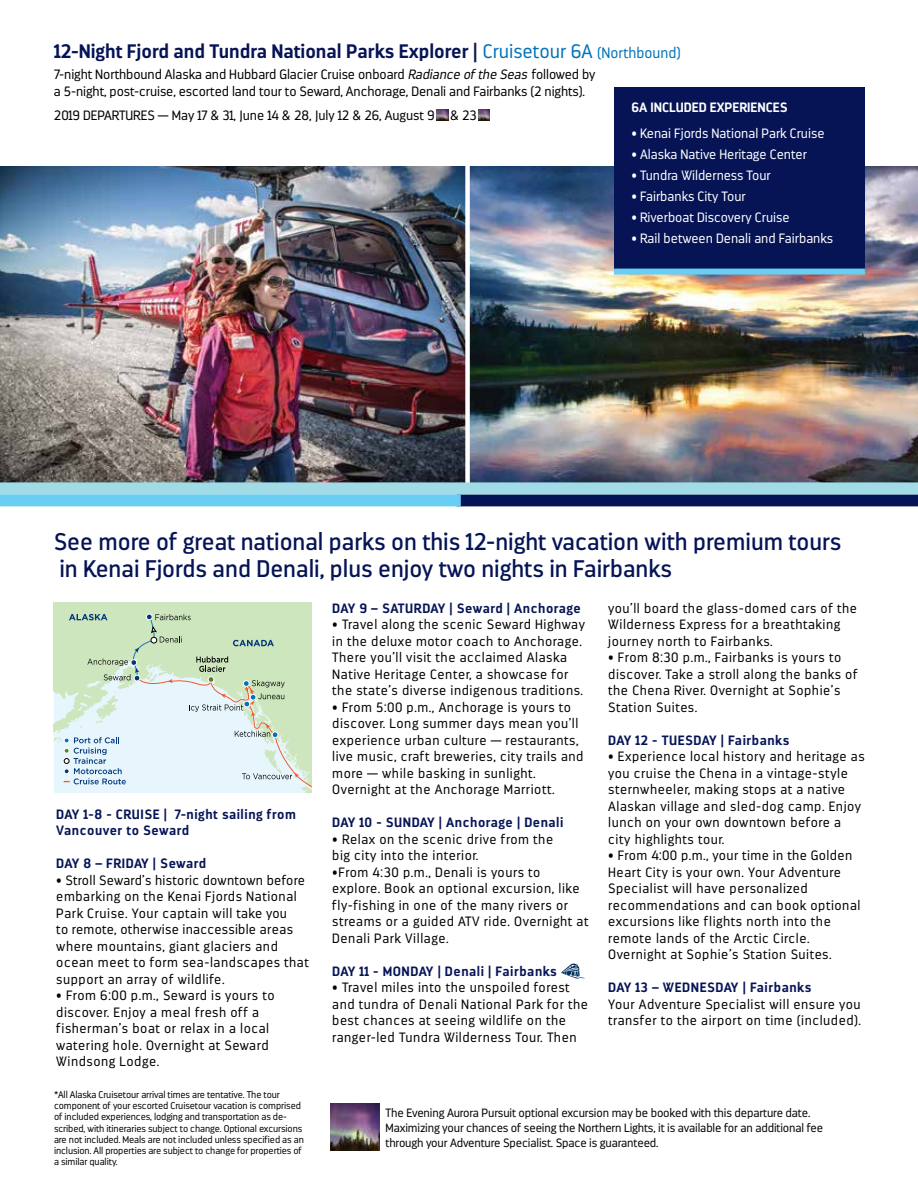
<style>
.page{position:relative;width:918px;height:1188px;background:#fff}
.page>*{position:absolute;margin:0;border:0;box-sizing:border-box;transform-origin:0 0}
.t1{font:24px/27px "Darwin";color:#061456}
.t2{font:700 19.5px "Darwin";color:#061456}
.t3{font:300 13.5px/16.5px "Darwin";letter-spacing:.04em;color:#000}
.t4{font:700 13.5px/16.5px "Darwin";letter-spacing:.04em;color:#061456}
.t5{font:300 13.5px/16.5px "Darwin";letter-spacing:-.005em;color:#000}
.t6{font:300 13.5px "Darwin";color:#fff}
.t7{font:300 13.5px "Darwin";color:#000}
.t8{font:700 13.5px "Darwin";color:#fff}
.t9{font:300 12px/15px "Darwin";letter-spacing:-.01em;color:#000}
.t10{font:300 9.75px/11.2px "Darwin";letter-spacing:-.01em;color:#000}
.s1{font-family:"Helvetica Neue"}
.s2{font-weight:300;color:#0073bb}
.s3{font-weight:300;font-size:15px;color:#0073bb}
.s4{font-style:italic}
</style>
<div class="page">
<img style="left:0;top:166px;width:918px;height:316px">
<div style="left:54px;top:603px;width:258px;height:11px;background:#cee6bd"></div>
<svg style="left:54px;top:614px;width:258px;height:179px"></svg>
<div style="left:131px;top:659px;width:6px;height:7px;border:1px solid #fff;border-radius:3px"></div>
<div style="left:465px;top:166px;width:5px;height:326px;background:#fff"></div>
<svg style="left:437px;top:109px;width:11px;height:11px"></svg>
<svg style="left:478px;top:109px;width:12px;height:11px"></svg>
<svg style="left:330px;top:1150px;width:49px;height:1px"></svg>
<img style="left:330px;top:1104px;width:49px;height:46px">
<div style="left:457px;top:494px;width:461px;height:12px;background:#061456"></div>
<div style="left:0;top:482px;width:918px;height:12px;background:#a0dbe6"></div>
<div style="left:0;top:494px;width:461px;height:12px;background:#68cef3"></div>
<svg style="left:561px;top:963px;width:24px;height:16px"></svg>
<div style="left:614px;top:87px;width:251px;height:184px;background:#061456"></div>
<div style="left:614px;top:269px;width:251px;height:6px;background:#68cef3"></div>
<h2 class="t2" style="left:54px;top:39px;width:628px">12-Night Fjord and Tundra National Parks Explorer <span class="s1">|</span> <span class="s2">Cruisetour 6A</span> <span class="s3">(Northbound)</span></h2>
<p class="t5" style="left:54px;top:66px;width:543px">7-night Northbound Alaska and Hubbard Glacier Cruise onboard <span class="s4">Radiance ofthe Seas</span> followed by a 5-night, post-cruise, escorted land tour to Seward, Anchorage, Denali and Fairbanks (2 nights).</p>
<p class="t7" style="left:54px;top:107px;width:424px">2019 DEPARTURES — May 17 &amp; 31, June 14 &amp; 28, July 12 &amp; 26, August 9 &amp; 23</p>
<p class="t8" style="left:631px;top:99px;width:158px">6A INCLUDED EXPERIENCES</p>
<p class="t6" style="left:631px;top:125px;width:195px">• Kenai Fjords National Park Cruise</p>
<p class="t6" style="left:631px;top:146px;width:177px">• Alaska Native Heritage Center</p>
<p class="t6" style="left:631px;top:167px;width:141px">• Tundra Wilderness Tour</p>
<p class="t6" style="left:631px;top:188px;width:116px">• Fairbanks City Tour</p>
<p class="t6" style="left:631px;top:209px;width:160px">• Riverboat Discovery Cruise</p>
<p class="t6" style="left:631px;top:230px;width:203px">• Rail between Denali and Fairbanks</p>
<h1 class="t1" style="left:54px;top:528px;width:789px">See more of great national parks on this 12-night vacation with premium tours in Kenai Fjords and Denali, plus enjoy two nights in Fairbanks</h1>
<p class="t4" style="left:56px;top:806px;width:241px">DAY 1-8 - CRUISE | 7-night sailing from<br>Vancouver to Seward</p>
<p class="t4" style="left:56px;top:855px;width:151px">DAY 8 – FRIDAY | Seward</p>
<p class="t3" style="left:56px;top:872px;width:254px">• Stroll Seward’s historic downtown before embarking on the Kenai Fjords National Park Cruise. Your captain will take you<br>to remote, otherwise inaccessible areas where mountains, giant glaciers and ocean meet to form sea-landscapes that support an array of wildlife.</p>
<p class="t3" style="left:56px;top:988px;width:220px">• From 6:00 p.m., Seward is yours to discover. Enjoy a meal fresh off a fisherman’s boat or relax in a local watering hole. Overnight at Seward<br>Windsong Lodge.</p>
<p class="t10" style="left:54px;top:1089px;width:251px">*All Alaska Cruisetour arrival times are tentative. The tour component of your escorted Cruisetour vacation is comprised of included experiences, lodging and transportation as de&shy;scribed, with itineraries subject to change. Optional excursions are not included. Meals are not included unless specified as an inclusion. All properties are subject to change for properties of a similar quality.</p>
<p class="t4" style="left:332px;top:600px;width:250px">DAY 9 – SATURDAY | Seward | Anchorage</p>
<p class="t3" style="left:332px;top:617px;width:254px">• Travel along the scenic Seward Highway in the deluxe motor coach to Anchorage.<br>There you’ll visit the acclaimed Alaska Native Heritage Center, a showcase for the state’s diverse indigenous traditions.</p>
<p class="t3" style="left:332px;top:699px;width:253px">• From 5:00 p.m., Anchorage is yours to discover. Long summer days mean you’ll experience urban culture — restaurants, live music, craft breweries, city trails and more — while basking in sunlight.<br>Overnight at the Anchorage Marriott.</p>
<p class="t4" style="left:332px;top:814px;width:233px">DAY 10 - SUNDAY | Anchorage | Denali</p>
<p class="t3" style="left:332px;top:831px;width:222px">• Relax on the scenic drive from the big city into the interior.</p>
<p class="t3" style="left:332px;top:864px;width:258px">•From 4:30 p.m., Denali is yours to explore. Book an optional excursion, like fly-fishing in one of the many rivers or streams or a guided ATV ride. Overnight at Denali Park Village.</p>
<p class="t4" style="left:332px;top:963px;width:226px">DAY 11 - MONDAY | Denali | Fairbanks</p>
<p class="t3" style="left:332px;top:979px;width:257px">• Travel miles into the unspoiled forest and tundra of Denali National Park for the best chances at seeing wildlife on the ranger-led Tundra Wilderness Tour. Then</p>
<p class="t3" style="left:608px;top:600px;width:250px">you’ll board the glass-domed cars of the<br>Wilderness Express for a breathtaking journey north to Fairbanks.</p>
<p class="t3" style="left:608px;top:649px;width:251px">• From 8:30 p.m., Fairbanks is yours to discover. Take a stroll along the banks of the Chena River. Overnight at Sophie’s Station Suites.</p>
<p class="t4" style="left:608px;top:732px;width:183px">DAY 12 - TUESDAY | Fairbanks</p>
<p class="t3" style="left:608px;top:748px;width:258px">• Experience local history and heritage as you cruise the Chena in a vintage-style sternwheeler, making stops at a native Alaskan village and sled-dog camp. Enjoy lunch on your own downtown before a city highlights tour.</p>
<p class="t3" style="left:608px;top:847px;width:254px">• From 4:00 p.m., your time in the Golden Heart City is your own. Your Adventure Specialist will have personalized recommendations and can book optional excursions like flights north into the remote lands of the Arctic Circle.<br>Overnight at Sophie’s Station Suites.</p>
<p class="t4" style="left:608px;top:979px;width:205px">DAY 13 – WEDNESDAY | Fairbanks</p>
<p class="t3" style="left:608px;top:996px;width:254px">Your Adventure Specialist will ensure you transfer to the airport on time (included).</p>
<p class="t9" style="left:386px;top:1105px;width:439px">The Evening Aurora Pursuit optional excursion may be booked with this departure date.<br>Maximizing your chances of seeing the Northern Lights, it is available for an additional fee through your Adventure Specialist. Space is guaranteed.</p>
</div>
